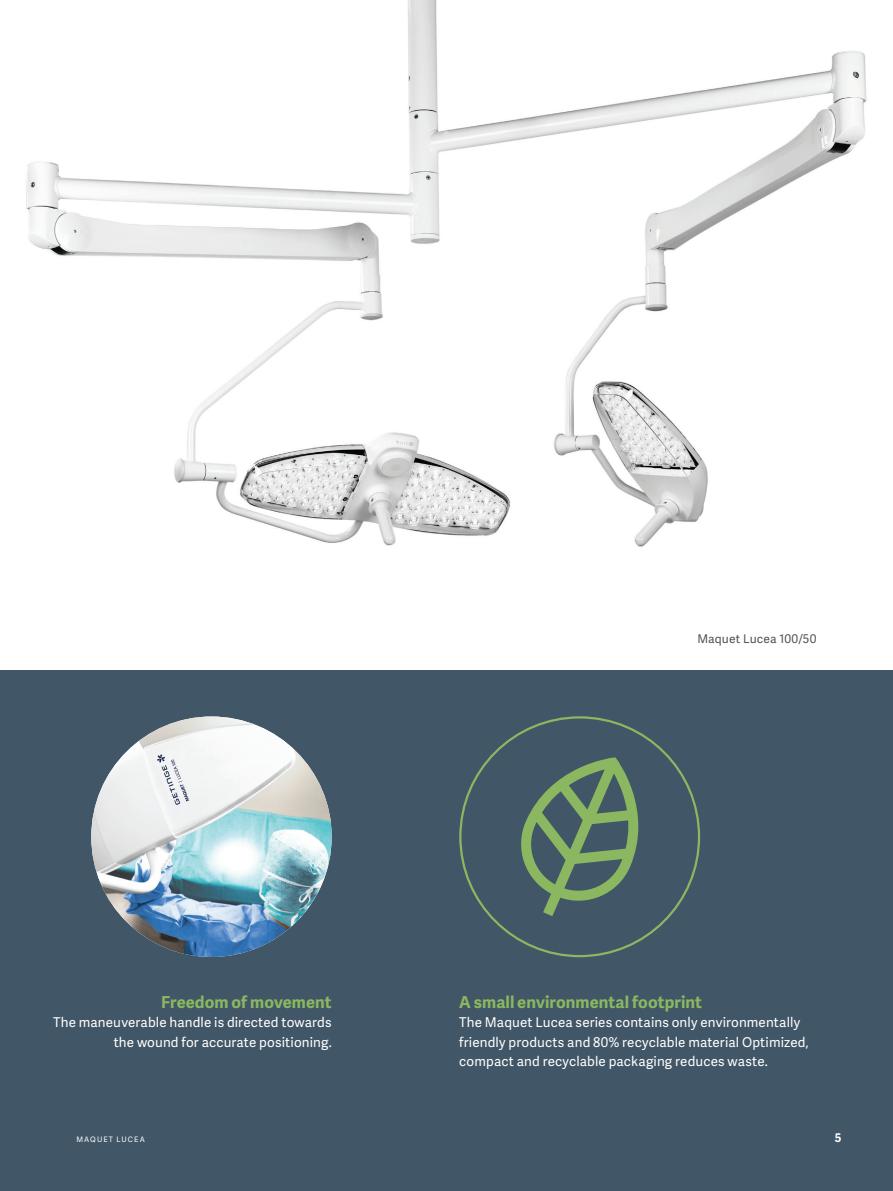
<style>
.page{position:relative;width:893px;height:1191px;background:#fff}
.page>*{position:absolute;margin:0;border:0;box-sizing:border-box;transform-origin:0 0}
.Sub-heading_Body_cop{font:700 16.5px "Adelle Sans";letter-spacing:.005em;color:#8bb761}
.Body_Copy_Adelle_San{font:13.5px/19.5px "Adelle Sans";letter-spacing:.01em;color:#fff;text-align:right}
.Legal_Adelle_Sans_Re{font:12px "Adelle Sans";letter-spacing:.015em;color:#505353}
.Body_Copy_Adelle_San-2{font:700 12px "Adelle Sans";color:#fff}
.Body_Copy_Adelle_San-3{font:7.5px "Adelle Sans";letter-spacing:.14em;color:#fff}
</style>
<div class="page">
<div style="left:0;top:670px;width:893px;height:521px;background:#415666"></div>
<img style="left:26px;top:0;width:841px;height:547px">
<img style="left:91px;top:716px;width:241px;height:241px;border-radius:120px">
<svg style="left:521px;top:757px;width:117px;height:159px"></svg>
<p class="Legal_Adelle_Sans_Re" style="left:697px;top:630px;width:121px">Maquet Lucea 100/50</p>
<p class="Sub-heading_Body_cop" style="left:161px;top:989px;width:172px">Freedom of movement</p>
<p class="Body_Copy_Adelle_San" style="left:53px;top:1012px;width:280px">The maneuverable handle is directed towards the wound for accurate positioning.</p>
<p class="Sub-heading_Body_cop" style="left:459px;top:989px;width:244px">A small environmental footprint</p>
<p class="Body_Copy_Adelle_San" style="left:459px;top:1012px;width:351px;text-align:left">The Maquet Lucea series contains only environmentally friendly products and 80% recyclable material Optimized, compact and recyclable packaging reduces waste.</p>
<p class="Body_Copy_Adelle_San-3" style="left:77px;top:1133px;width:70px">MAQUET LUCEA</p>
<p class="Body_Copy_Adelle_San-2" style="left:835px;top:1128px;width:8px">5</p>
</div>
